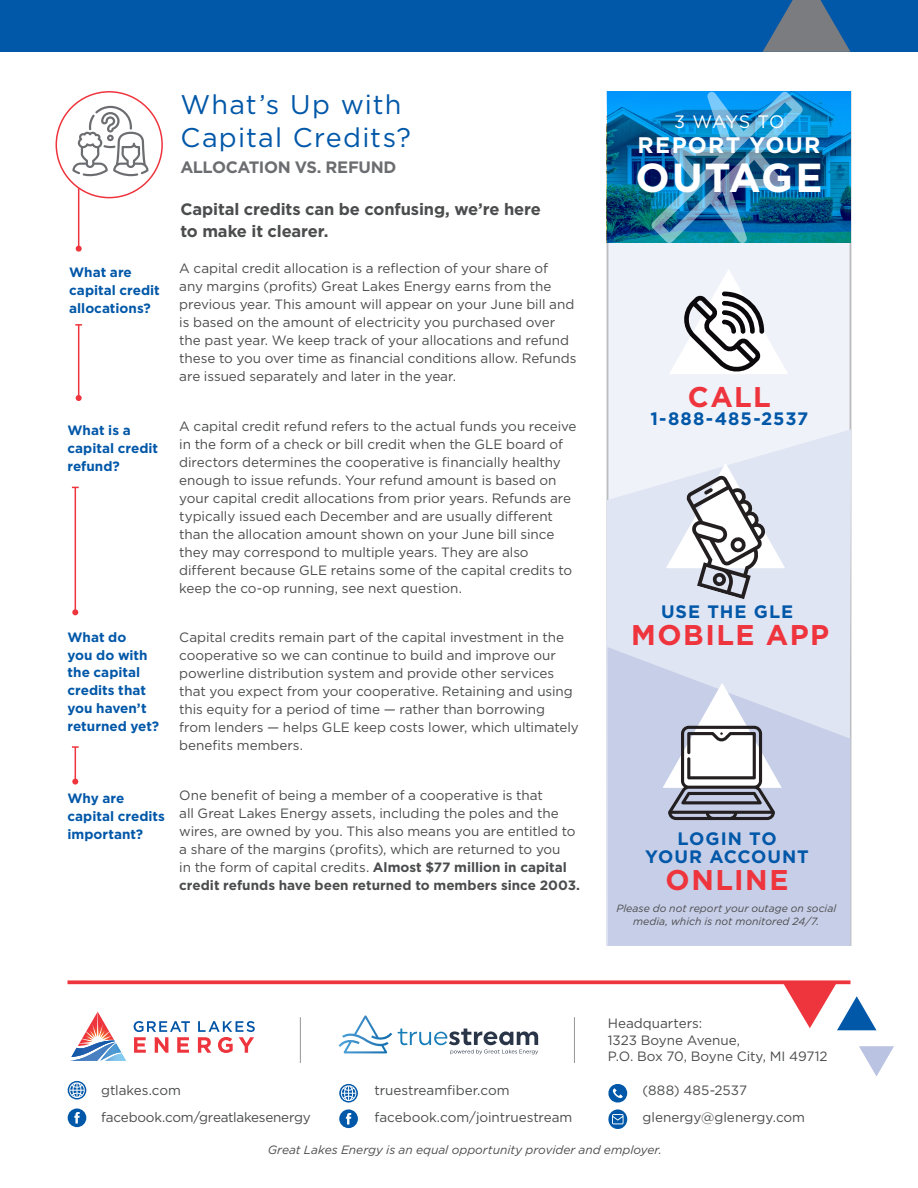
<style>
.page{position:relative;width:918px;height:1188px;background:#fff}
.page>*{position:absolute;margin:0;border:0;box-sizing:border-box;transform-origin:0 0}
.t1{font:700 40.5px "Gotham";color:#fff}
.t2{font:700 28.5px "Gotham";letter-spacing:.045em;color:#ee343d}
.t3{font:27px/32.4px "Gotham";letter-spacing:.04em;color:#0157a8}
.t4{font:700 22.5px "Gotham";color:#fff}
.t5{font:700 18px/18px "Gotham";letter-spacing:.035em;color:#0157a8;text-align:center}
.t6{font:18px "Gotham";color:#fff}
.t7{font:700 16.5px/22.5px "Gotham";letter-spacing:-.01em;color:#4b4c4d}
.t8{font:700 16.5px "Gotham";letter-spacing:-.035em;color:#6c6d70}
.t9{font:13.5px/18px "Gotham";letter-spacing:-.005em;color:#4b4c4d}
.t10{font:700 13.5px/18px "Gotham";color:#0157a8}
.t11{font:italic 12px "Gotham";color:#4b4c4d}
.t12{font:italic 10.5px/13.5px "Gotham";letter-spacing:.005em;color:#4b4c4d;text-align:center}
.s1{font-weight:700}
</style>
<div class="page">
<div style="left:607px;top:91px;width:244px;height:855px;background:#eff2f9"></div>
<div style="left:0;top:0;width:918px;height:52px;background:#0157a8"></div>
<svg style="left:763px;top:0;width:88px;height:52px"></svg>
<hr style="left:78px;top:181px;width:1px;height:68px;background:#ee343d">
<svg style="left:76px;top:246px;width:6px;height:6px"></svg>
<div style="left:56px;top:92px;width:106px;height:106px;background:#fff;border-radius:50%"></div>
<div style="left:56px;top:91px;width:107px;height:107px;border:2px solid #ee343d;border-radius:50%"></div>
<svg style="left:72px;top:106px;width:76px;height:70px"></svg>
<hr style="left:78px;top:325px;width:1px;height:73px;background:#ee343d">
<svg style="left:75px;top:324px;width:7px;height:2px"></svg>
<svg style="left:76px;top:395px;width:6px;height:6px"></svg>
<hr style="left:75px;top:487px;width:1px;height:125px;background:#ee343d">
<svg style="left:72px;top:609px;width:6px;height:6px"></svg>
<hr style="left:75px;top:747px;width:1px;height:35px;background:#ee343d">
<svg style="left:72px;top:746px;width:7px;height:2px"></svg>
<svg style="left:72px;top:779px;width:6px;height:6px"></svg>
<svg style="left:606px;top:429px;width:245px;height:517px;fill:#e0e5f3"></svg>
<svg style="left:607px;top:647px;width:243px;height:299px;fill:#c7cee7"></svg>
<img style="left:607px;top:91px;width:243px;height:152px">
<svg style="left:652px;top:91px;width:151px;height:152px;background:#227eb4"></svg>
<svg style="left:663px;top:683px;width:119px;height:137px"></svg>
<svg style="left:666px;top:463px;width:119px;height:136px"></svg>
<svg style="left:670px;top:270px;width:118px;height:104px"></svg>
<svg style="left:134px;top:1021px;width:56px;height:32px"></svg>
<svg style="left:198px;top:1021px;width:57px;height:32px"></svg>
<svg style="left:70px;top:1012px;width:56px;height:49px"></svg>
<svg style="left:68px;top:1108px;width:18px;height:19px"></svg>
<svg style="left:68px;top:1081px;width:18px;height:19px"></svg>
<svg style="left:68px;top:1082px;width:18px;height:17px"></svg>
<svg style="left:398px;top:1029px;width:140px;height:25px"></svg>
<svg style="left:339px;top:1015px;width:53px;height:38px"></svg>
<svg style="left:339px;top:1109px;width:19px;height:19px"></svg>
<svg style="left:339px;top:1084px;width:19px;height:19px"></svg>
<svg style="left:340px;top:1085px;width:17px;height:17px"></svg>
<svg style="left:608px;top:1084px;width:19px;height:19px"></svg>
<hr style="left:300px;top:1017px;width:1px;height:46px;background:#939598">
<svg style="left:68px;top:980px;width:782px;height:4px;background:#ef4b53"></svg>
<svg style="left:783px;top:982px;width:93px;height:48px"></svg>
<svg style="left:859px;top:1046px;width:35px;height:31px"></svg>
<hr style="left:574px;top:1017px;width:1px;height:46px;background:#939598">
<svg style="left:608px;top:1109px;width:19px;height:20px"></svg>
<p class="t10" style="left:69px;top:263px;width:92px">What are capital credit allocations?</p>
<p class="t10" style="left:68px;top:421px;width:92px">What is a capital credit refund?</p>
<p class="t10" style="left:68px;top:627px;width:93px">What do<br>you do with the capital credits that you haven’t returned yet?</p>
<p class="t10" style="left:68px;top:789px;width:99px">Why are capital credits important?</p>
<h2 class="t3" style="left:180px;top:88px;width:232px">What’s Up with<br>Capital Credits?</h2>
<p class="t8" style="left:180px;top:157px;width:218px">ALLOCATION VS. REFUND</p>
<h4 class="t7" style="left:180px;top:197px;width:362px">Capital credits can be confusing, we’re here to make it clearer.</h4>
<p class="t9" style="left:179px;top:259px;width:399px">A capital credit allocation is a refection of your share of<br>any margins (profts) Great Lakes Energy earns from the previous year. This amount will appear on your June bill and is based on the amount of electricity you purchased over the past year. We keep track of your allocations and refund these to you over time as fnancial conditions allow. Refunds are issued separately and later in the year.</p>
<p class="t9" style="left:179px;top:417px;width:399px">A capital credit refund refers to the actual funds you receive in the form of a check or bill credit when the GLE board of directors determines the cooperative is fnancially healthy enough to issue refunds. Your refund amount is based on your capital credit allocations from prior years. Refunds are typically issued each December and are usually different than the allocation amount shown on your June bill since they may correspond to multiple years. They are also different because GLE retains some of the capital credits to keep the co-op running, see next question.</p>
<p class="t9" style="left:179px;top:628px;width:401px">Capital credits remain part of the capital investment in the cooperative so we can continue to build and improve our powerline distribution system and provide other services that you expect from your cooperative. Retaining and using this equity for a period of time — rather than borrowing from lenders — helps GLE keep costs lower, which ultimately benefts members.</p>
<p class="t9" style="left:179px;top:786px;width:402px">One beneft of being a member of a cooperative is that<br>all Great Lakes Energy assets, including the poles and the wires, are owned by you. This also means you are entitled to a share of the margins (profts), which are returned to you<br>in the form of capital credits. <span class="s1">Almost $77 million in capital credit refunds have been returned to members since 2003.</span></p>
<p class="t6" style="left:674px;top:112px;width:112px">3 WAYS TO</p>
<p class="t4" style="left:638px;top:132px;width:184px">REPORT YOUR</p>
<p class="t1" style="left:636px;top:154px;width:188px">OUTAGE</p>
<p class="t2" style="left:688px;top:380px;width:84px">CALL</p>
<p class="t5" style="left:650px;top:409px;width:159px">1-888-485-2537</p>
<p class="t5" style="left:661px;top:602px;width:134px">USE THE GLE</p>
<p class="t2" style="left:631px;top:618px;width:199px">MOBILE APP</p>
<p class="t5" style="left:645px;top:829px;width:165px">LOGIN TO<br>YOUR ACCOUNT</p>
<p class="t2" style="left:666px;top:864px;width:124px">ONLINE</p>
<p class="t12" style="left:616px;top:901px;width:221px">Please do not report your outage on social media, which is not monitored 24/7.</p>
<p class="t9" style="left:608px;top:1015px;width:221px;line-height:16.5px">Headquarters:<br>1323 Boyne Avenue,<br>P.O. Box 70, Boyne City, MI 49712</p>
<p class="t9" style="left:375px;top:1077px;width:199px;line-height:27px">truestreamfber.com facebook.com/jointruestream</p>
<p class="t9" style="left:643px;top:1077px;width:164px;line-height:27px">(888) 485-2537 glenergy@glenergy.com</p>
<p class="t9" style="left:101px;top:1077px;width:211px;line-height:27px">gtlakes.com facebook.com/greatlakesenergy</p>
<p class="t11" style="left:268px;top:1143px;width:396px">Great Lakes Energy is an equal opportunity provider and employer.</p>
</div>
